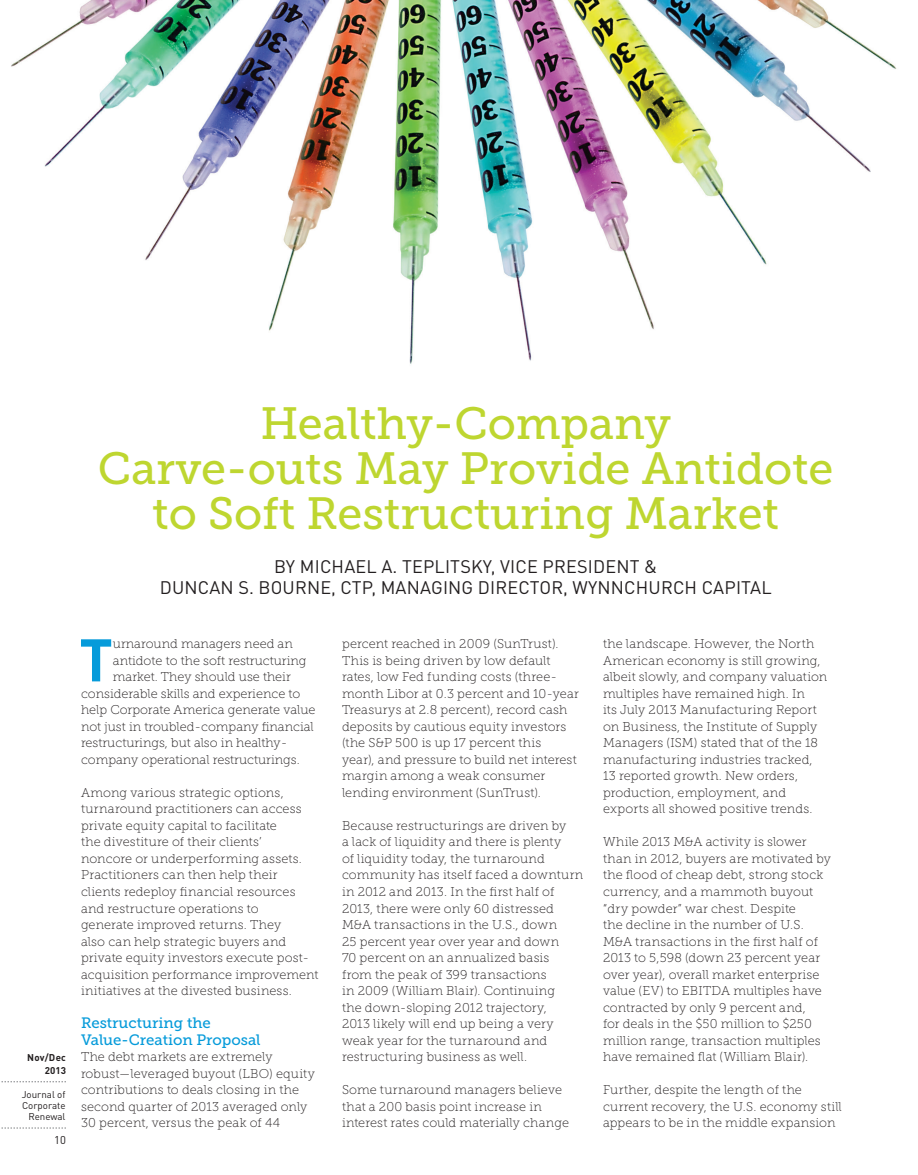
<style>
.page{position:relative;width:918px;height:1175px;background:#fff}
.page>*{position:absolute;margin:0;border:0;box-sizing:border-box;transform-origin:0 0}
.Body_with_Drop_Cap{font:700 59.1px "DINOT";color:#069bda}
.Page_Header{font:45px/45px "Museo Slab 500";color:#bed630;text-align:center}
.By_Line{font:18px/21.6px "DINOT";letter-spacing:.01em;color:#231f20;text-align:center}
.Sub_Head{font:15px/16.5px "Museo Slab 500";color:#069bda}
.Body{font:12.75px/16.5px "Museo Slab 100";letter-spacing:.01em;color:#231f20}
.Body_with_Drop_Cap-2{font:12.75px "Museo Slab 100";color:#231f20}
.t1{font:11.25px "DINOT";color:#231f20}
.t2{font:9.75px/11.2px "DINOT";color:#231f20;text-align:right}
.t3{font:700 9.75px/12.8px "DINOT";letter-spacing:.02em;color:#231f20;text-align:right}
</style>
<div class="page">
<svg style="left:1px;top:1081px;width:65px;height:1px"></svg>
<svg style="left:1px;top:1127px;width:65px;height:1px"></svg>
<img style="left:11px;top:0;width:886px;height:364px">
<p class="Page_Header" style="left:98px;top:401px;width:737px">Healthy-Company<br>Carve-outs May Provide Antidote to Soft Restructuring Market</p>
<p class="By_Line" style="left:160px;top:555px;width:613px">BY MICHAEL A. TEPLITSKY, VICE PRESIDENT &amp;<br>DUNCAN S. BOURNE, CTP, MANAGING DIRECTOR, WYNNCHURCH CAPITAL</p>
<p class="t3" style="left:27px;top:1050px;width:40px">Nov/Dec<br>2013</p>
<p class="t2" style="left:22px;top:1088px;width:45px">Journal of<br>Corporate<br>Renewal</p>
<p class="t1" style="left:54px;top:1133px;width:13px">10</p>
<p class="Body_with_Drop_Cap" style="left:79px;top:621px;width:35px">T</p>
<p class="Body_with_Drop_Cap-2" style="left:113px;top:637px;width:181px">urnaround managers need an</p>
<p class="Body_with_Drop_Cap-2" style="left:113px;top:653px;width:195px">antidote to the soft restructuring</p>
<p class="Body_with_Drop_Cap-2" style="left:113px;top:670px;width:179px">market. They should use their</p>
<p class="Body_with_Drop_Cap-2" style="left:81px;top:686px;width:221px">considerable skills and experience to</p>
<p class="Body_with_Drop_Cap-2" style="left:81px;top:703px;width:236px">help Corporate America generate value</p>
<p class="Body_with_Drop_Cap-2" style="left:81px;top:719px;width:234px">not just in troubled-company financial</p>
<p class="Body_with_Drop_Cap-2" style="left:81px;top:736px;width:208px">restructurings, but also in healthy-</p>
<p class="Body_with_Drop_Cap-2" style="left:81px;top:752px;width:220px">company operational restructurings.</p>
<p class="Body" style="left:81px;top:784px;width:239px">Among various strategic options, turnaround practitioners can access private equity capital to facilitate<br>the divestiture of their clients’<br>noncore or underperforming assets.<br>Practitioners can then help their clients redeploy financial resources and restructure operations to<br>generate improved returns. They<br>also can help strategic buyers and private equity investors execute post&shy;acquisition performance improvement initiatives at the divested business.</p>
<p class="Sub_Head" style="left:81px;top:1014px;width:181px">Restructuring the<br>Value-Creation Proposal</p>
<p class="Body" style="left:81px;top:1048px;width:235px">The debt markets are extremely robust—leveraged buyout (LBO) equity contributions to deals closing in the second quarter of 2013 averaged only 30 percent, versus the peak of 44</p>
<p class="Body" style="left:342px;top:636px;width:238px">percent reached in 2009 (SunTrust).<br>This is being driven by low default rates, low Fed funding costs (three&shy;month Libor at 0.3 percent and 10-year Treasurys at 2.8 percent), record cash deposits by cautious equity investors (the S&amp;P 500 is up 17 percent this<br>year), and pressure to build net interest margin among a weak consumer lending environment (SunTrust).</p>
<p class="Body" style="left:342px;top:817px;width:243px">Because restructurings are driven by<br>a lack of liquidity and there is plenty<br>of liquidity today, the turnaround community has itself faced a downturn in 2012 and 2013. In the first half of 2013, there were only 60 distressed M&amp;A transactions in the U.S., down<br>25 percent year over year and down<br>70 percent on an annualized basis<br>from the peak of 399 transactions<br>in 2009 (William Blair). Continuing<br>the down-sloping 2012 trajectory,<br>2013 likely will end up being a very weak year for the turnaround and restructuring business as well.</p>
<p class="Body" style="left:342px;top:1081px;width:229px">Some turnaround managers believe that a 200 basis point increase in interest rates could materially change</p>
<p class="Body" style="left:603px;top:636px;width:226px">the landscape. However, the North American economy is still growing, albeit slowly, and company valuation multiples have remained high. In<br>its July 2013 Manufacturing Report on Business, the Institute of Supply Managers (ISM) stated that of the 18 manufacturing industries tracked, 13 reported growth. New orders, production, employment, and exports all showed positive trends.</p>
<p class="Body" style="left:603px;top:834px;width:230px">While 2013 M&amp;A activity is slower than in 2012, buyers are motivated by the flood of cheap debt, strong stock currency, and a mammoth buyout “dry powder” war chest. Despite<br>the decline in the number of U.S.<br>M&amp;A transactions in the first half of 2013 to 5,598 (down 23 percent year over year), overall market enterprise value (EV) to EBITDA multiples have contracted by only 9 percent and,<br>for deals in the $50 million to $250 million range, transaction multiples have remained flat (William Blair).</p>
<p class="Body" style="left:603px;top:1081px;width:240px">Further, despite the length of the current recovery, the U.S. economy still appears to be in the middle expansion</p>
</div>
